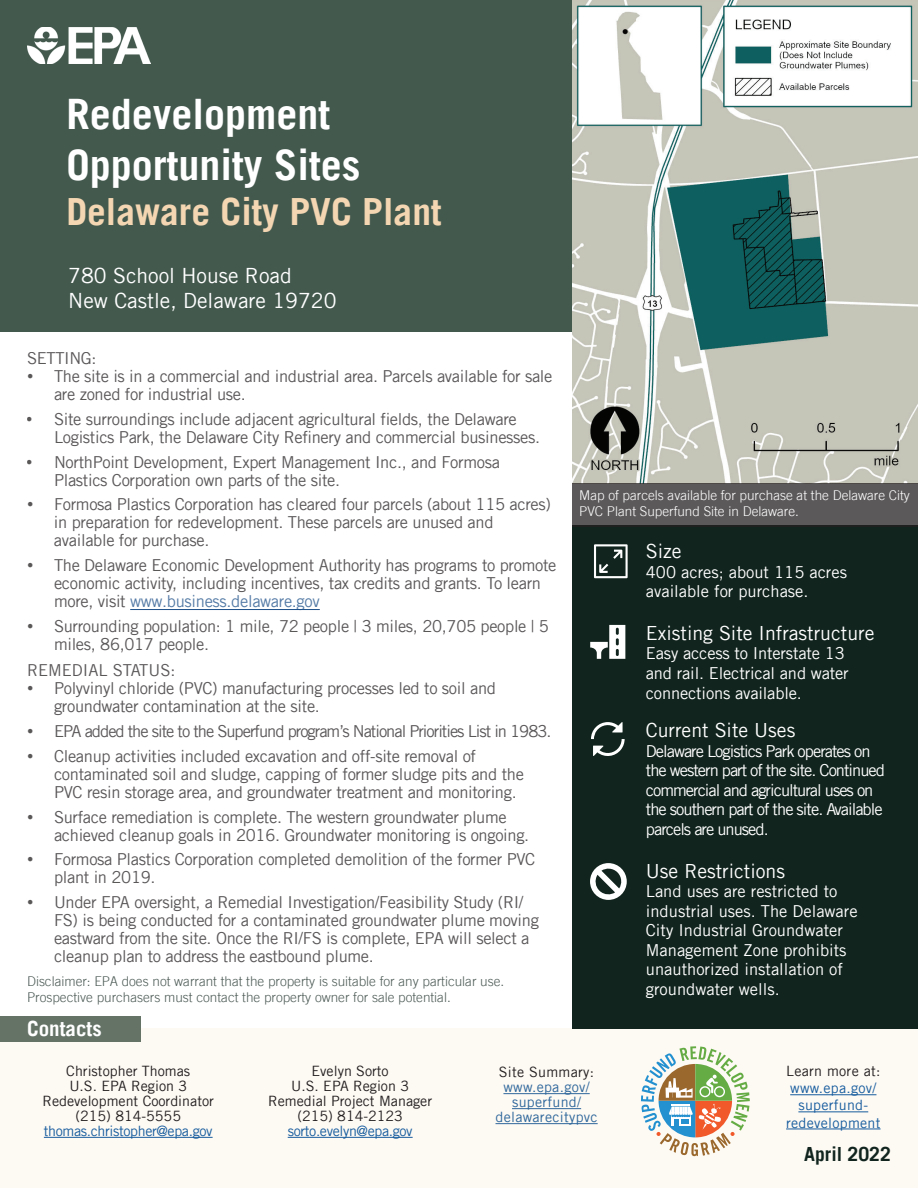
<style>
.page{position:relative;width:918px;height:1188px;background:#fff}
.page>*{position:absolute;margin:0;border:0;box-sizing:border-box;transform-origin:0 0}
.Header1{font:700 42px "Trade Gothic LT";color:#fff}
.t1{font:700 37.5px "Trade Gothic LT";color:#f4d6b2}
.t2{font:21px/25.2px "Trade Gothic LT";color:#fff}
.t3{font:700 21px "Trade Gothic LT";color:#fff}
.t4{font:19.5px "Trade Gothic LT";color:#fff}
.t5{font:700 19.5px "Trade Gothic LT";color:#11241e}
.t6{font:16.5px/18px "Trade Gothic LT";letter-spacing:-.02em;color:#231f20}
.t7{font:16.5px/19.5px "Trade Gothic LT";letter-spacing:-.01em;color:#fff}
.t8{font:16.5px/19.5px "Trade Gothic LT";letter-spacing:-.06em;color:#fff}
.t9{font:16.5px "Trade Gothic LT";letter-spacing:-.06em;color:#231f20}
.t10{font:16.5px "Trade Gothic LT";color:#231f20}
.t11{font:14.25px "Trade Gothic LT";color:#231f20}
.t12{font:14.25px/17.1px "Trade Gothic LT";letter-spacing:.02em;color:#175d9e;text-align:center}
.t13{font:14.25px "Trade Gothic LT";letter-spacing:-.025em;color:#175d9e}
.t14{font:14.25px/15px "Trade Gothic LT";letter-spacing:.02em;color:#2e679b;text-align:center}
.t15{font:14.25px "Trade Gothic LT";letter-spacing:.02em;color:#231f20}
.t16{font:300 13.5px/16.2px "Trade Gothic LT";color:#11241e}
.t17{font:300 13.5px/16.2px "Trade Gothic LT";color:#fff}
.s1{font-family:"Times New Roman";font-size:18px}
.s2{color:#1c4f88}
.s3{color:#231f20}
</style>
<div class="page">
<div style="left:1px;top:1028px;width:917px;height:160px;background:#fdf9f3"></div>
<div style="left:0;top:0;width:572px;height:332px;background:#43594e"></div>
<img style="left:27px;top:27px;width:124px;height:37px">
<div style="left:572px;top:525px;width:346px;height:503px;background:#11241e"></div>
<img style="left:572px;top:0;width:346px;height:483px">
<div style="left:572px;top:483px;width:346px;height:43px;background:#5c595a"></div>
<svg style="left:594px;top:544px;width:34px;height:34px"></svg>
<svg style="left:590px;top:625px;width:35px;height:34px"></svg>
<svg style="left:591px;top:722px;width:34px;height:34px"></svg>
<svg style="left:590px;top:863px;width:37px;height:37px"></svg>
<div style="left:0;top:1016px;width:140px;height:25px;background:#657367"></div>
<hr style="left:44px;top:1137px;width:169px;height:1px;background:#175d9e">
<hr style="left:288px;top:1137px;width:125px;height:1px;background:#175d9e">
<hr style="left:503px;top:1093px;width:87px;height:1px;background:#2e679b">
<hr style="left:512px;top:1108px;width:69px;height:1px;background:#2e679b">
<hr style="left:496px;top:1123px;width:102px;height:1px;background:#2e679b">
<svg style="left:641px;top:1046px;width:109px;height:110px"></svg>
<hr style="left:790px;top:1094px;width:86px;height:1px;background:#175d9e">
<hr style="left:798px;top:1112px;width:70px;height:1px;background:#175d9e">
<hr style="left:786px;top:1129px;width:95px;height:1px;background:#175d9e">
<hr style="left:130px;top:609px;width:190px;height:1px;background:#1c4f88">
<p class="Header1" style="left:66px;top:89px;width:265px">Redevelopment</p>
<p class="Header1" style="left:66px;top:139px;width:296px">Opportunity Sites</p>
<p class="t1" style="left:66px;top:188px;width:377px">Delaware City PVC Plant</p>
<p class="t2" style="left:68px;top:263px;width:270px">780 School House Road<br>New Castle, Delaware 19720</p>
<p class="t6" style="left:27px;top:349px;width:71px">SETTING:</p>
<p class="t6" style="left:54px;top:367px;width:500px;text-indent:-27px"><span class="s1">•</span> The site is in a commercial and industrial area. Parcels available for sale are zoned for industrial use.</p>
<p class="t6" style="left:54px;top:410px;width:488px;text-indent:-27px"><span class="s1">•</span> Site surroundings include adjacent agricultural fields, the Delaware<br>Logistics Park, the Delaware City Refinery and commercial businesses.</p>
<p class="t6" style="left:54px;top:453px;width:447px;text-indent:-27px"><span class="s1">•</span> NorthPoint Development, Expert Management Inc., and Formosa<br>Plastics Corporation own parts of the site.</p>
<p class="t6" style="left:54px;top:495px;width:498px;text-indent:-27px"><span class="s1">•</span> Formosa Plastics Corporation has cleared four parcels (about 115 acres) in preparation for redevelopment. These parcels are unused and available for purchase.</p>
<p class="t6" style="left:54px;top:556px;width:504px;text-indent:-27px"><span class="s1">•</span> The Delaware Economic Development Authority has programs to promote economic activity, including incentives, tax credits and grants. To learn more, visit <span class="s2">www.business.delaware.gov</span></p>
<p class="t6" style="left:54px;top:617px;width:497px;text-indent:-27px"><span class="s1">•</span> Surrounding population: 1 mile, 72 people | 3 miles, 20,705 people | 5 miles, 86,017 people.</p>
<p class="t10" style="left:27px;top:661px;width:150px">REMEDIAL STATUS:</p>
<p class="t6" style="left:54px;top:679px;width:444px;text-indent:-27px"><span class="s1">•</span> Polyvinyl chloride (PVC) manufacturing processes led to soil and groundwater contamination at the site.</p>
<p class="t9" style="left:27px;top:721px;width:526px"><span class="s1">•</span> EPA added the site to the Superfund program’s National Priorities List in 1983.</p>
<p class="t6" style="left:54px;top:747px;width:471px;text-indent:-27px"><span class="s1">•</span> Cleanup activities included excavation and off-site removal of contaminated soil and sludge, capping of former sludge pits and the<br>PVC resin storage area, and groundwater treatment and monitoring.</p>
<p class="t6" style="left:54px;top:808px;width:477px;text-indent:-27px"><span class="s1">•</span> Surface remediation is complete. The western groundwater plume achieved cleanup goals in 2016. Groundwater monitoring is ongoing.</p>
<p class="t6" style="left:54px;top:850px;width:483px;text-indent:-27px"><span class="s1">•</span> Formosa Plastics Corporation completed demolition of the former PVC plant in 2019.</p>
<p class="t6" style="left:54px;top:893px;width:486px;text-indent:-27px"><span class="s1">•</span> Under EPA oversight, a Remedial Investigation/Feasibility Study (RI/ FS) is being conducted for a contaminated groundwater plume moving eastward from the site. Once the RI/FS is complete, EPA will select a cleanup plan to address the eastbound plume.</p>
<p class="t16" style="left:27px;top:973px;width:479px">Disclaimer: EPA does not warrant that the property is suitable for any particular use.<br>Prospective purchasers must contact the property owner for sale potential.</p>
<p class="t17" style="left:579px;top:487px;width:332px">Map of parcels available for purchase at the Delaware City<br>PVC Plant Superfund Site in Delaware.</p>
<p class="t4" style="left:646px;top:540px;width:37px">Size</p>
<p class="t7" style="left:646px;top:562px;width:203px">400 acres; about 115 acres available for purchase.</p>
<p class="t4" style="left:646px;top:621px;width:230px">Existing Site Infrastructure</p>
<p class="t7" style="left:646px;top:644px;width:204px">Easy access to Interstate 13 and rail. Electrical and water connections available.</p>
<p class="t4" style="left:646px;top:718px;width:151px">Current Site Uses</p>
<p class="t8" style="left:646px;top:741px;width:241px">Delaware Logistics Park operates on the western part of the site. Continued commercial and agricultural uses on the southern part of the site. Available parcels are unused.</p>
<p class="t4" style="left:646px;top:859px;width:141px">Use Restrictions</p>
<p class="t7" style="left:646px;top:881px;width:213px">Land uses are restricted to industrial uses. The Delaware<br>City Industrial Groundwater<br>Management Zone prohibits unauthorized installation of groundwater wells.</p>
<p class="t3" style="left:27px;top:1016px;width:76px">Contacts</p>
<p class="t11" style="left:66px;top:1062px;width:125px">Christopher Thomas</p>
<p class="t11" style="left:312px;top:1062px;width:79px">Evelyn Sorto</p>
<p class="t11" style="left:69px;top:1077px;width:119px">U.S. EPA Region 3</p>
<p class="t11" style="left:291px;top:1077px;width:119px">U.S. EPA Region 3</p>
<p class="t11" style="left:43px;top:1092px;width:173px">Redevelopment Coordinator</p>
<p class="t11" style="left:268px;top:1092px;width:165px">Remedial Project Manager</p>
<p class="t11" style="left:75px;top:1107px;width:107px">(215) 814-5555</p>
<p class="t11" style="left:297px;top:1107px;width:107px">(215) 814-2123</p>
<p class="t13" style="left:44px;top:1122px;width:170px">thomas.christopher@epa.gov</p>
<p class="t13" style="left:288px;top:1122px;width:126px">sorto.evelyn@epa.gov</p>
<p class="t15" style="left:499px;top:1064px;width:97px">Site Summary:</p>
<p class="t14" style="left:496px;top:1094px;width:104px">superfund/ delawarecitypvc</p>
<p class="t14" style="left:503px;top:1079px;width:88px">www.epa.gov/</p>
<p class="t12" style="left:786px;top:1062px;width:96px"><span class="s3">Learn more at: </span>www.epa.gov/ superfund&shy;redevelopment</p>
<p class="t5" style="left:804px;top:1142px;width:88px">April 2022</p>
</div>
